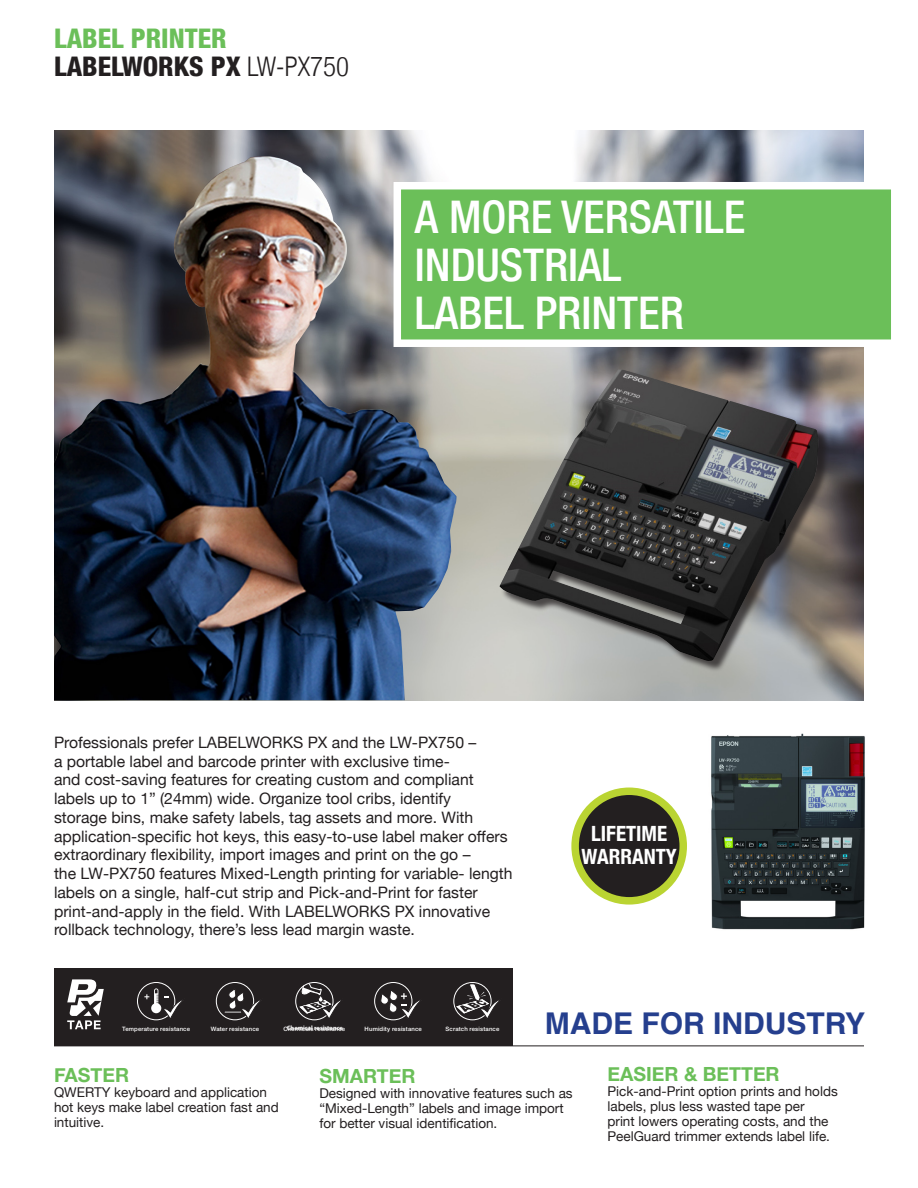
<style>
.page{position:relative;width:918px;height:1188px;background:#fff}
.page>*{position:absolute;margin:0;border:0;box-sizing:border-box;transform-origin:0 0}
.t1{font:500 condensed 45px "Helvetica Neue LT";color:#fff}
.t2{font:700 30px "Helvetica";color:#253f8e}
.t3{font:800 condensed 27px "Helvetica Neue LT";color:#231f20}
.t4{font:800 condensed 27px "Helvetica Neue LT";color:#6bbf59}
.t5{font:700 condensed 21px "Helvetica Neue";color:#fff}
.t6{font:700 19.5px "Helvetica Neue";color:#6bbf59}
.t7{font:15.75px/18.8px "Helvetica Neue";color:#231f20}
.t8{font:13.5px/15px "Helvetica Neue";color:#231f20}
.t9{font:700 6.3px "Myriad Pro";color:#fff}
.t10{font:500 6px "Helvetica Neue LT Std";letter-spacing:.025em;color:#fff}
.s1{font-weight:300}
</style>
<div class="page">
<img style="left:54px;top:131px;width:810px;height:569px">
<img style="left:711px;top:733px;width:154px;height:197px">
<img style="left:54px;top:156px;width:403px;height:544px">
<div style="left:394px;top:182px;width:505px;height:165px;background:#6bbf59;border:8px solid #fff"></div>
<div style="left:575px;top:791px;width:108px;height:110px;background:#231f20;border-radius:50%"></div>
<div style="left:571px;top:788px;width:116px;height:117px;border:8px solid #bad432;border-radius:50%"></div>
<div style="left:501px;top:371px;width:328px;height:300px;background:#231f20;opacity:.75"></div>
<img style="left:500px;top:369px;width:318px;height:293px">
<svg style="left:54px;top:968px;width:459px;height:78px;background:#322e2f"></svg>
<hr style="left:54px;top:1046px;width:810px;height:1px;background:#231f20">
<p class="t4" style="left:54px;top:21px;width:174px">LABEL PRINTER</p>
<p class="t3" style="left:54px;top:50px;width:296px">LABELWORKS PX <span class="s1">LW-PX750</span></p>
<p class="t1" style="left:415px;top:190px;width:332px">A MORE VERSATILE</p>
<p class="t1" style="left:415px;top:238px;width:208px">INDUSTRIAL</p>
<p class="t1" style="left:415px;top:286px;width:271px">LABEL PRINTER</p>
<p class="t7" style="left:54px;top:734px;width:424px">Professionals prefer LABELWORKS PX and the LW-PX750 –</p>
<p class="t7" style="left:54px;top:753px;width:455px">a portable label and barcode printer with exclusive time-<br>and cost-saving features for creating custom and compliant labels up to 1” (24mm) wide. Organize tool cribs, identify storage bins, make safety labels, tag assets and more. With application-specific hot keys, this easy-to-use label maker offers extraordinary flexibility, import images and print on the go –</p>
<p class="t7" style="left:54px;top:865px;width:460px">the LW-PX750 features Mixed-Length printing for variable- length labels on a single, half-cut strip and Pick-and-Print for faster print-and-apply in the field. With LABELWORKS PX innovative rollback technology, there’s less lead margin waste.</p>
<p class="t9" style="left:287px;top:1024px;width:58px">Chemical resistance</p>
<p class="t10" style="left:365px;top:1025px;width:59px">Humidity resistance</p>
<p class="t10" style="left:446px;top:1025px;width:55px">Scratch resistance</p>
<p class="t10" style="left:122px;top:1025px;width:69px">Temperature resistance</p>
<p class="t10" style="left:211px;top:1025px;width:50px">Water resistance</p>
<p class="t10" style="left:284px;top:1025px;width:63px">Chemicals resistance</p>
<p class="t5" style="left:591px;top:816px;width:78px">LIFETIME</p>
<p class="t5" style="left:582px;top:839px;width:97px">WARRANTY</p>
<p class="t2" style="left:545px;top:999px;width:322px">MADE FOR INDUSTRY</p>
<p class="t6" style="left:54px;top:1060px;width:77px">FASTER</p>
<p class="t8" style="left:54px;top:1086px;width:215px">QWERTY keyboard and application</p>
<p class="t8" style="left:54px;top:1101px;width:226px">hot keys make label creation fast and intuitive.</p>
<p class="t6" style="left:319px;top:1061px;width:98px">SMARTER</p>
<p class="t8" style="left:319px;top:1086px;width:255px">Designed with innovative features such as “Mixed-Length” labels and image import for better visual identification.</p>
<p class="t6" style="left:608px;top:1059px;width:174px">EASIER &amp; BETTER</p>
<p class="t8" style="left:608px;top:1085px;width:232px">Pick-and-Print option prints and holds labels, plus less wasted tape per<br>print lowers operating costs, and the PeelGuard trimmer extends label life.</p>
</div>
